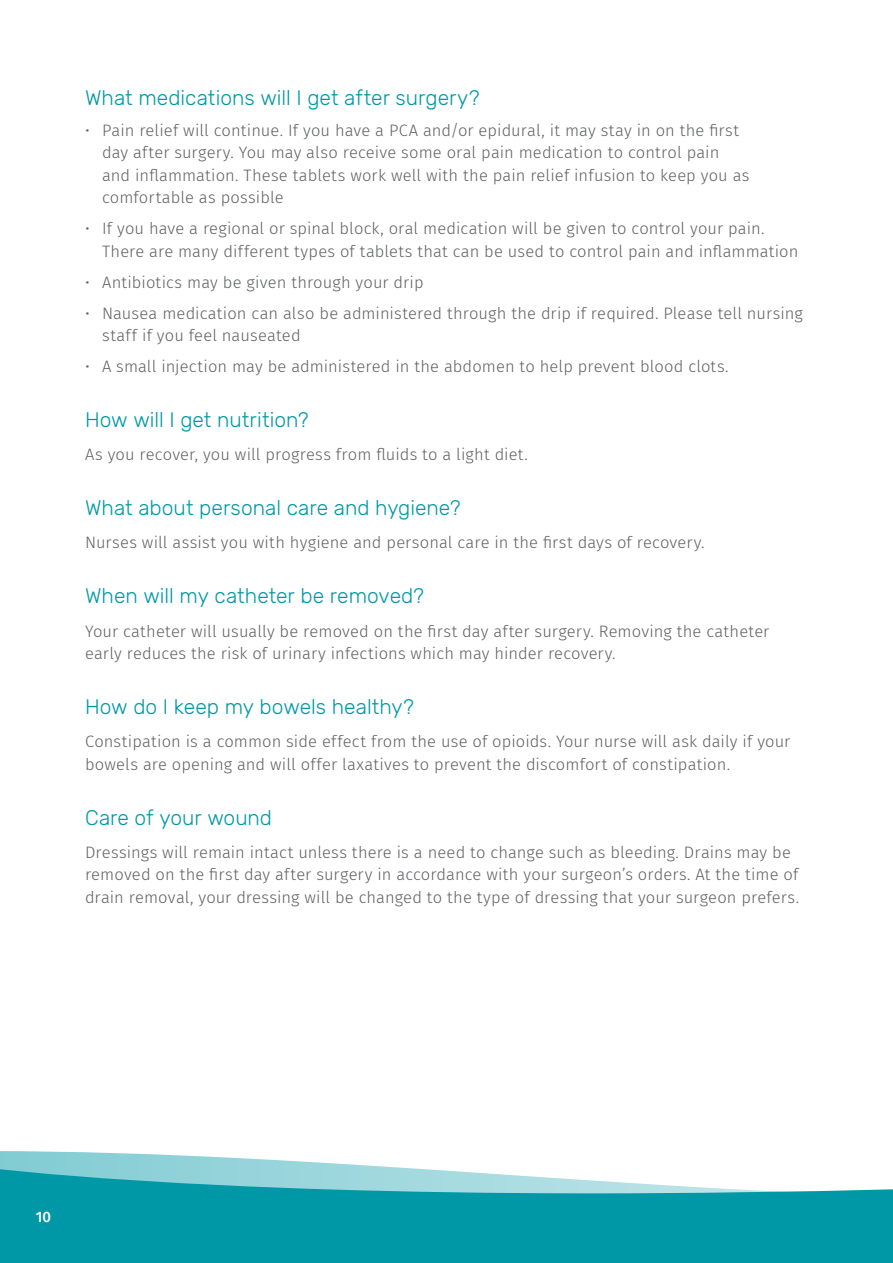
<style>
.page{position:relative;width:893px;height:1263px;background:#fff}
.page>*{position:absolute;margin:0;border:0;box-sizing:border-box;transform-origin:0 0}
.t1{font:300 21px "Rubik";color:#0098a7}
.t2{font:300 16.5px/22.5px "Fira Sans";letter-spacing:.005em;color:#5f6062}
.t3{font:500 15px "Fira Sans";color:#fff}
</style>
<div class="page">
<svg style="left:0;top:1151px;width:404px;height:17px"></svg>
<svg style="left:0;top:1168px;width:893px;height:95px;background:#29a8b5"></svg>
<p class="t1" style="left:85px;top:86px;width:396px">What medications will I get after surgery?</p>
<p class="t2" style="left:102px;top:119px;width:649px;text-indent:-17px">• Pain relief will continue. If you have a PCA and/or epidural, it may stay in on the first day after surgery. You may also receive some oral pain medication to control pain and inflammation. These tablets work well with the pain relief infusion to keep you as comfortable as possible</p>
<p class="t2" style="left:102px;top:217px;width:698px;text-indent:-17px">• If you have a regional or spinal block, oral medication will be given to control your pain.<br>There are many different types of tablets that can be used to control pain and inflammation</p>
<p class="t2" style="left:85px;top:271px;width:340px">• Antibiotics may be given through your drip</p>
<p class="t2" style="left:102px;top:302px;width:702px;text-indent:-17px">• Nausea medication can also be administered through the drip if required. Please tell nursing staff if you feel nauseated</p>
<p class="t2" style="left:85px;top:355px;width:645px">• A small injection may be administered in the abdomen to help prevent blood clots.</p>
<p class="t1" style="left:85px;top:408px;width:225px">How will I get nutrition?</p>
<p class="t2" style="left:85px;top:443px;width:444px">As you recover, you will progress from fluids to a light diet.</p>
<p class="t1" style="left:85px;top:496px;width:377px">What about personal care and hygiene?</p>
<p class="t2" style="left:85px;top:531px;width:621px">Nurses will assist you with hygiene and personal care in the first days of recovery.</p>
<p class="t1" style="left:85px;top:584px;width:341px">When will my catheter be removed?</p>
<p class="t2" style="left:85px;top:619px;width:686px">Your catheter will usually be removed on the first day after surgery. Removing the catheter early reduces the risk of urinary infections which may hinder recovery.</p>
<p class="t1" style="left:85px;top:695px;width:331px">How do I keep my bowels healthy?</p>
<p class="t2" style="left:85px;top:730px;width:707px">Constipation is a common side effect from the use of opioids. Your nurse will ask daily if your bowels are opening and will offer laxatives to prevent the discomfort of constipation.</p>
<p class="t1" style="left:85px;top:806px;width:189px">Care of your wound</p>
<p class="t2" style="left:85px;top:841px;width:715px">Dressings will remain intact unless there is a need to change such as bleeding. Drains may be removed on the first day after surgery in accordance with your surgeon’s orders. At the time of drain removal, your dressing will be changed to the type of dressing that your surgeon prefers.</p>
<p class="t3" style="left:36px;top:1205px;width:17px">10</p>
</div>
